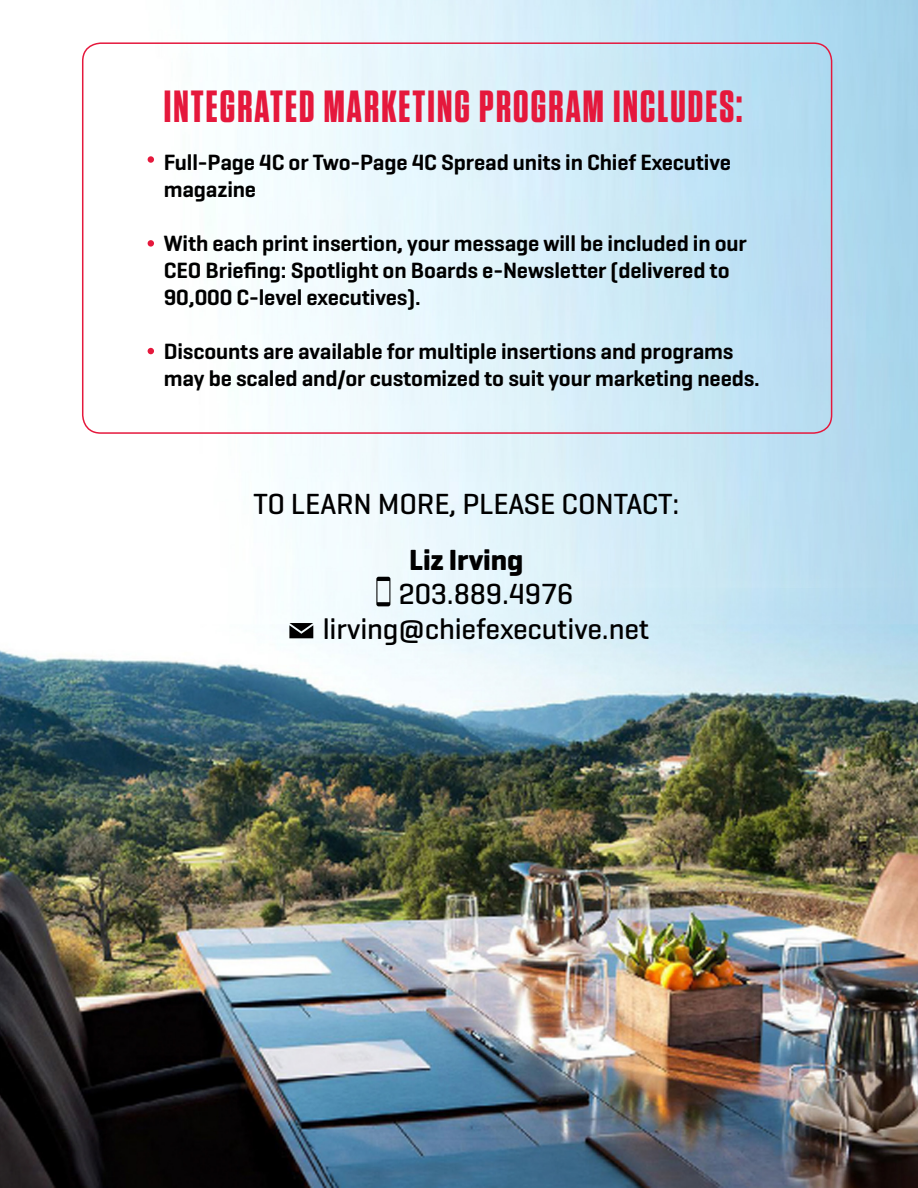
<style>
.page{position:relative;width:918px;height:1188px;background:#fff}
.page>*{position:absolute;margin:0;border:0;box-sizing:border-box;transform-origin:0 0}
.t1{font:700 45px "Tungsten Narrow";letter-spacing:.045em;color:#e5183c}
.t2{font:500 29.7px/34.7px "Geogrotesque";letter-spacing:-.005em;color:#000;text-align:center}
.t3{font:700 29.7px "Geogrotesque";letter-spacing:-.005em;color:#000}
.t4{font:600 22.5px/27px "Geogrotesque";letter-spacing:-.005em;color:#000}
</style>
<div class="page">
<img style="left:0;top:0;width:918px;height:1188px">
<svg style="left:376px;top:577px;width:14px;height:29px"></svg>
<svg style="left:289px;top:623px;width:24px;height:15px"></svg>
<div style="left:82px;top:42px;width:750px;height:392px;border:2px solid #e5183c;border-radius:18px"></div>
<div style="left:148px;top:156px;width:6px;height:7px;background:#e5183c;border-radius:50%"></div>
<div style="left:148px;top:240px;width:6px;height:7px;background:#e5183c;border-radius:50%"></div>
<svg style="left:148px;top:348px;width:6px;height:6px"></svg>
<h1 class="t1" style="left:164px;top:84px;width:580px">INTEGRATED MARKETING PROGRAM INCLUDES:</h1>
<p class="t4" style="left:164px;top:149px;width:569px">Full-Page 4C or Two-Page 4C Spread units in Chief Executive magazine</p>
<p class="t4" style="left:164px;top:230px;width:585px">With each print insertion, your message will be included in our<br>CEO Briefing: Spotlight on Boards e-Newsletter (delivered to<br>90,000 C-level executives).</p>
<p class="t4" style="left:164px;top:338px;width:598px">Discounts are available for multiple insertions and programs may be scaled and/or customized to suit your marketing needs.</p>
<h2 class="t2" style="left:253px;top:486px;width:428px">TO LEARN MORE, PLEASE CONTACT:</h2>
<h2 class="t3" style="left:409px;top:541px;width:116px">Liz Irving</h2>
<h2 class="t2" style="left:323px;top:576px;width:328px">203.889.4976 lirving@chiefexecutive.net</h2>
</div>
